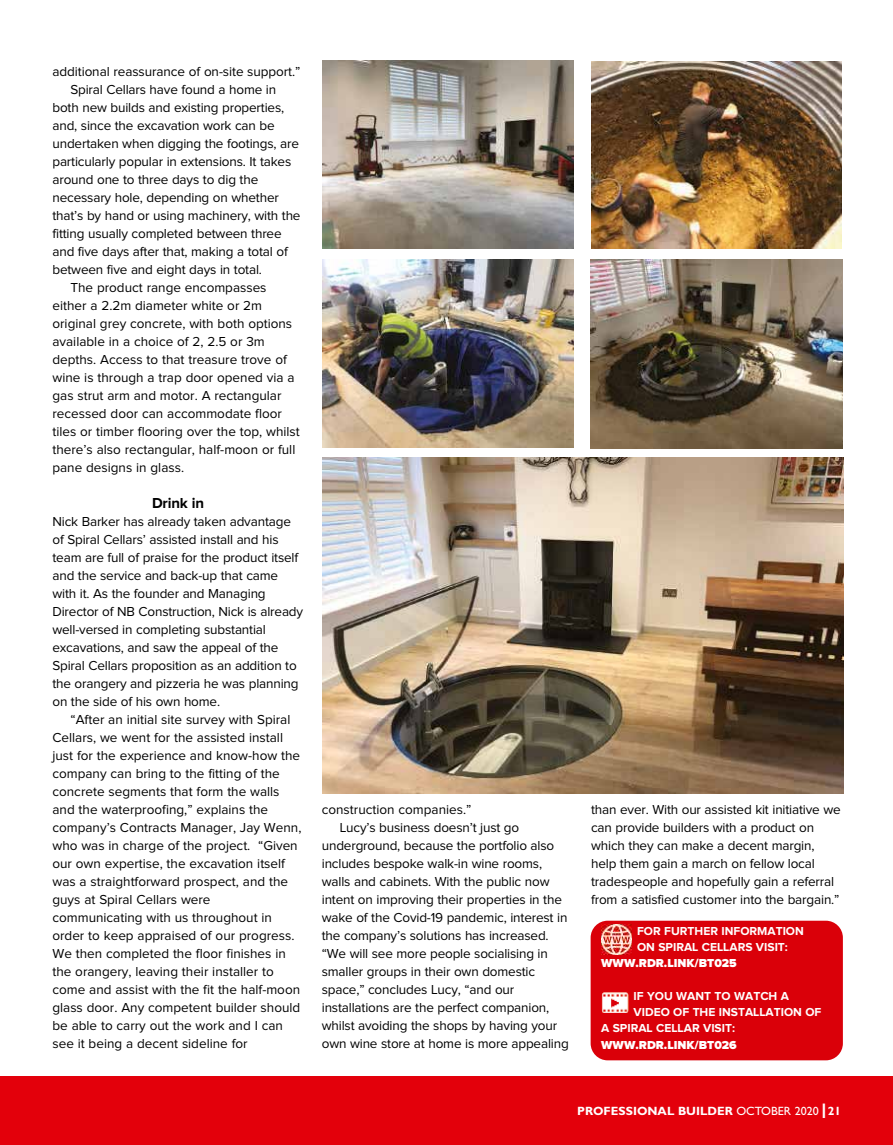
<style>
.page{position:relative;width:893px;height:1145px;background:#fff}
.page>*{position:absolute;margin:0;border:0;box-sizing:border-box;transform-origin:0 0}
.t1{font:700 15px "Proxima Nova";letter-spacing:-.01em;color:#000}
.t2{font:13.5px/18px "Proxima Nova";letter-spacing:-.01em;color:#000}
.t3{font:700 12px/16.4px "Proxima Nova";color:#fff}
.t4{font:900 12px "Proxima Nova";color:#fff}
.t5{font:700 12px "Gill Sans";color:#fff}
.s1{font-weight:400}
.s2{font-family:"Avant Garde";font-weight:500;font-size:19.5px}
</style>
<div class="page">
<div style="left:591px;top:921px;width:252px;height:139px;background:#da0009;border-radius:17px"></div>
<div style="left:0;top:1076px;width:893px;height:68px;background:#e3000b"></div>
<img style="left:322px;top:60px;width:251px;height:188px">
<img style="left:591px;top:61px;width:250px;height:188px">
<img style="left:322px;top:260px;width:251px;height:188px">
<img style="left:590px;top:260px;width:253px;height:189px">
<img style="left:322px;top:458px;width:521px;height:335px">
<img style="left:601px;top:925px;width:30px;height:30px">
<img style="left:601px;top:992px;width:28px;height:21px">
<p class="t2" style="left:52px;top:64px;width:249px">additional reassurance of on-site support.”</p>
<p class="t2" style="left:70px;top:82px;width:207px">Spiral Cellars have found a home in</p>
<p class="t2" style="left:52px;top:100px;width:233px">both new builds and existing properties,</p>
<p class="t2" style="left:52px;top:118px;width:224px">and, since the excavation work can be</p>
<p class="t2" style="left:52px;top:136px;width:248px">undertaken when digging the footings, are</p>
<p class="t2" style="left:52px;top:154px;width:240px">particularly popular in extensions. It takes</p>
<p class="t2" style="left:52px;top:172px;width:207px">around one to three days to dig the</p>
<p class="t2" style="left:52px;top:190px;width:228px">necessary hole, depending on whether</p>
<p class="t2" style="left:52px;top:208px;width:250px">that’s by hand or using machinery, with the</p>
<p class="t2" style="left:52px;top:226px;width:231px">fitting usually completed between three</p>
<p class="t2" style="left:52px;top:243px;width:237px">and five days after that, making a total of</p>
<p class="t2" style="left:52px;top:261px;width:211px">between five and eight days in total.</p>
<p class="t2" style="left:70px;top:279px;width:198px">The product range encompasses</p>
<p class="t2" style="left:52px;top:297px;width:211px">either a 2.2m diameter white or 2m</p>
<p class="t2" style="left:52px;top:315px;width:241px">original grey concrete, with both options</p>
<p class="t2" style="left:52px;top:333px;width:214px">available in a choice of 2, 2.5 or 3m</p>
<p class="t2" style="left:52px;top:351px;width:236px">depths. Access to that treasure trove of</p>
<p class="t2" style="left:52px;top:369px;width:244px">wine is through a trap door opened via a</p>
<p class="t2" style="left:52px;top:387px;width:231px">gas strut arm and motor. A rectangular</p>
<p class="t2" style="left:52px;top:405px;width:231px">recessed door can accommodate floor</p>
<p class="t2" style="left:52px;top:423px;width:249px">tiles or timber flooring over the top, whilst</p>
<p class="t2" style="left:52px;top:441px;width:244px">there’s also rectangular, half-moon or full</p>
<p class="t2" style="left:52px;top:459px;width:133px">pane designs in glass.</p>
<p class="t1" style="left:152px;top:497px;width:54px">Drink in</p>
<p class="t2" style="left:52px;top:514px;width:252px">Nick Barker has already taken advantage of Spiral Cellars’ assisted install and his team are full of praise for the product itself and the service and back-up that came with it. As the founder and Managing Director of NB Construction, Nick is already well-versed in completing substantial excavations, and saw the appeal of the Spiral Cellars proposition as an addition to the orangery and pizzeria he was planning on the side of his own home.</p>
<p class="t2" style="left:52px;top:711px;width:251px;text-indent:18px">“After an initial site survey with Spiral Cellars, we went for the assisted install just for the experience and know-how the company can bring to the fitting of the concrete segments that form the walls and the waterproofing,” explains the company’s Contracts Manager, Jay Wenn, who was in charge of the project. “Given our own expertise, the excavation itself was a straightforward prospect, and the guys at Spiral Cellars were communicating with us throughout in order to keep appraised of our progress.<br>We then completed the floor finishes in the orangery, leaving their installer to come and assist with the fit the half-moon glass door. Any competent builder should be able to carry out the work and I can see it being a decent sideline for</p>
<p class="t2" style="left:322px;top:801px;width:151px">construction companies.”</p>
<p class="t2" style="left:340px;top:819px;width:181px">Lucy’s business doesn’t just go</p>
<p class="t2" style="left:322px;top:837px;width:234px">underground, because the portfolio also</p>
<p class="t2" style="left:322px;top:855px;width:222px">includes bespoke walk-in wine rooms,</p>
<p class="t2" style="left:322px;top:873px;width:229px">walls and cabinets. With the public now</p>
<p class="t2" style="left:322px;top:891px;width:242px">intent on improving their properties in the</p>
<p class="t2" style="left:322px;top:909px;width:247px">wake of the Covid-19 pandemic, interest in</p>
<p class="t2" style="left:322px;top:927px;width:228px">the company’s solutions has increased.</p>
<p class="t2" style="left:322px;top:945px;width:228px">“We will see more people socialising in</p>
<p class="t2" style="left:322px;top:963px;width:215px">smaller groups in their own domestic</p>
<p class="t2" style="left:322px;top:981px;width:194px">space,” concludes Lucy, “and our</p>
<p class="t2" style="left:322px;top:999px;width:229px">installations are the perfect companion,</p>
<p class="t2" style="left:322px;top:1017px;width:237px">whilst avoiding the shops by having your</p>
<p class="t2" style="left:322px;top:1035px;width:248px">own wine store at home is more appealing</p>
<p class="t2" style="left:591px;top:801px;width:251px">than ever. With our assisted kit initiative we can provide builders with a product on which they can make a decent margin, help them gain a march on fellow local tradespeople and hopefully gain a referral from a satisfied customer into the bargain.”</p>
<p class="t3" style="left:637px;top:923px;width:168px">FOR FURTHER INFORMATION<br>ON SPIRAL CELLARS VISIT:</p>
<p class="t4" style="left:601px;top:958px;width:137px">WWW.RDR.LINK/BT025</p>
<p class="t3" style="left:633px;top:988px;width:157px">IF YOU WANT TO WATCH A</p>
<p class="t3" style="left:633px;top:1004px;width:189px">VIDEO OF THE INSTALLATION OF</p>
<p class="t3" style="left:601px;top:1021px;width:135px">A SPIRAL CELLAR VISIT:</p>
<p class="t4" style="left:601px;top:1039px;width:137px">WWW.RDR.LINK/BT026</p>
<p class="t5" style="left:577px;top:1104px;width:265px">PROFESSIONAL BUILDER <span class="s1">OCTOBER 2020</span> <span class="s2">I</span>21</p>
</div>
